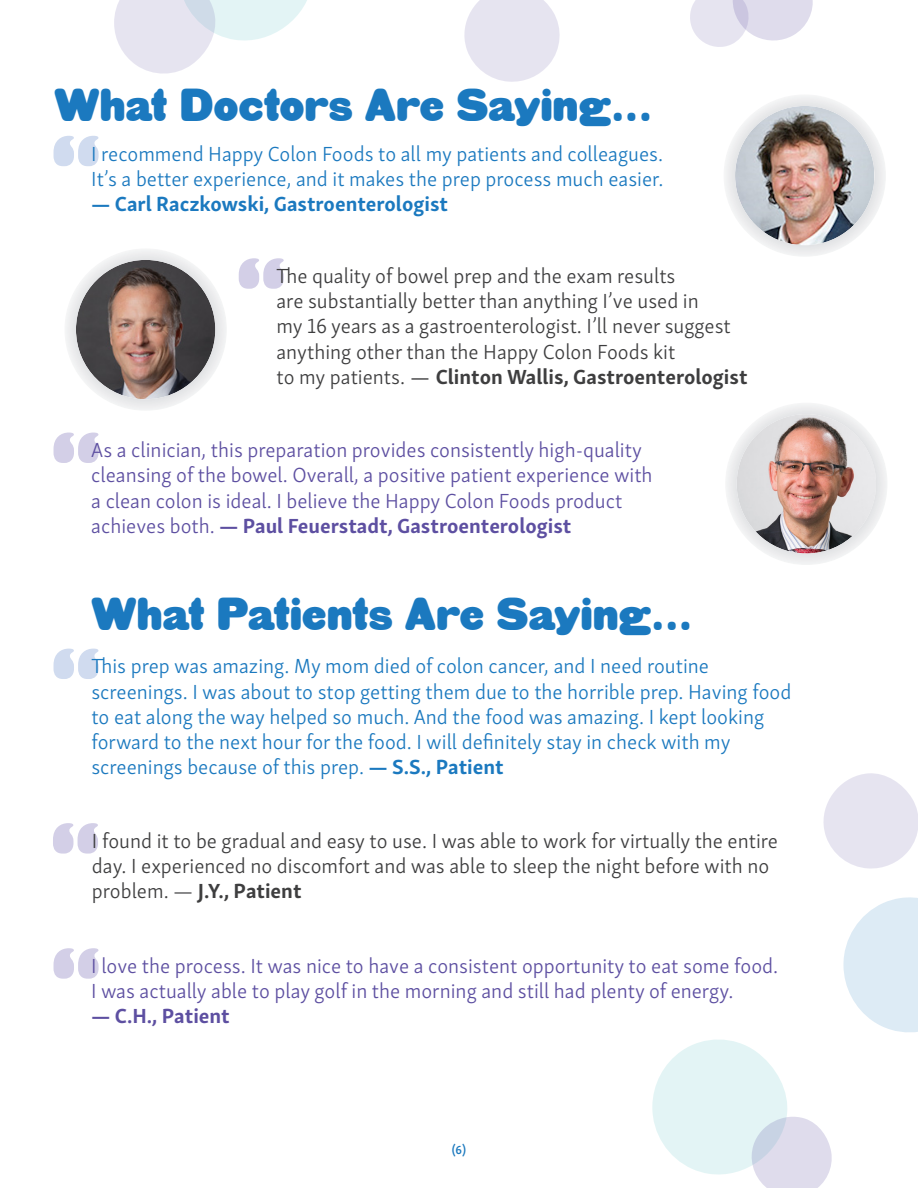
<style>
.page{position:relative;width:918px;height:1188px;background:#fff}
.page>*{position:absolute;margin:0;border:0;box-sizing:border-box;transform-origin:0 0}
.t1{font:117px "HWT Gothic Round";color:#d3cfe7}
.t2{font:117px "HWT Gothic Round";color:#d0dbef}
.t3{font:45px "HWT Gothic Round";letter-spacing:.01em;color:#1b79bf}
.t4{font:300 21px/25.2px "Skolar Sans Latn";color:#1b79bf}
.t5{font:300 21px/25.2px "Skolar Sans Latn";color:#3e3e3f}
.t6{font:300 21px/25.2px "Skolar Sans Latn";color:#5d4fa1}
.t7{font:700 21px "Skolar Sans Latn";color:#5d4fa1}
.t8{font:700 21px "Skolar Sans Latn";color:#3e3e3f}
.t9{font:700 21px "Skolar Sans Latn";color:#1b79bf}
.t10{font:600 12px "Skolar Sans Latn";color:#1d7abf}
.s1{font-weight:300}
.s2{font-weight:400}
.s3{font-weight:700}
</style>
<div class="page">
<svg style="left:464px;top:0;width:96px;height:82px"></svg>
<svg style="left:690px;top:0;width:123px;height:47px"></svg>
<svg style="left:114px;top:0;width:193px;height:74px"></svg>
<img style="left:76px;top:260px;width:139px;height:139px;border-radius:70px">
<div style="left:64px;top:248px;width:163px;height:163px;border:11px solid #fff;border-radius:50%"></div>
<img style="left:736px;top:106px;width:138px;height:139px">
<div style="left:724px;top:94px;width:162px;height:163px;border:11px solid #fff;border-radius:50%"></div>
<img style="left:737px;top:414px;width:139px;height:140px;border-radius:70px">
<div style="left:725px;top:403px;width:162px;height:162px;border:11px solid #fff;border-radius:50%"></div>
<svg style="left:652px;top:1039px;width:180px;height:149px"></svg>
<svg style="left:823px;top:773px;width:95px;height:96px"></svg>
<svg style="left:843px;top:897px;width:75px;height:136px"></svg>
<p class="t3" style="left:54px;top:80px;width:598px">What Doctors Are Saying...</p>
<p class="t2" style="left:49px;top:114px;width:54px">“</p>
<p class="t4" style="left:91px;top:139px;width:573px">I recommend Happy Colon Foods to all my patients and colleagues.</p>
<p class="t4" style="left:91px;top:164px;width:574px">It’s a better experience, and it makes the prep process much easier.</p>
<p class="t9" style="left:91px;top:187px;width:358px">— Carl Raczkowski, Gastroenterologist</p>
<p class="t1" style="left:234px;top:236px;width:54px">“</p>
<p class="t5" style="left:276px;top:262px;width:401px">The quality of bowel prep and the exam results</p>
<p class="t5" style="left:276px;top:287px;width:424px">are substantially better than anything I’ve used in</p>
<p class="t5" style="left:276px;top:312px;width:456px">my 16 years as a gastroenterologist. I’ll never suggest</p>
<p class="t5" style="left:276px;top:337px;width:400px">anything other than the Happy Colon Foods kit</p>
<p class="t8" style="left:276px;top:360px;width:473px"><span class="s1">to my patients.</span> <span class="s2">—</span> Clinton Wallis, Gastroenterologist</p>
<p class="t1" style="left:49px;top:410px;width:54px">“</p>
<p class="t6" style="left:91px;top:436px;width:563px">As a clinician, this preparation provides consistently high-quality cleansing of the bowel. Overall, a positive patient experience with</p>
<p class="t6" style="left:91px;top:486px;width:533px">a clean colon is ideal. I believe the Happy Colon Foods product</p>
<p class="t7" style="left:91px;top:509px;width:482px"><span class="s1">achieves both.</span> — Paul Feuerstadt, Gastroenterologist</p>
<p class="t3" style="left:91px;top:589px;width:601px">What Patients Are Saying...</p>
<p class="t2" style="left:49px;top:626px;width:54px">“</p>
<p class="t4" style="left:91px;top:652px;width:702px">This prep was amazing. My mom died of colon cancer, and I need routine screenings. I was about to stop getting them due to the horrible prep. Having food to eat along the way helped so much. And the food was amazing. I kept looking forward to the next hour for the food. I will definitely stay in check with my screenings because of this prep. <span class="s3">— S.S., Patient</span></p>
<p class="t1" style="left:48px;top:801px;width:54px">“</p>
<p class="t5" style="left:92px;top:827px;width:688px">I found it to be gradual and easy to use. I was able to work for virtually the entire day. I experienced no discomfort and was able to sleep the night before with no problem. — <span class="s3">J.Y., Patient</span></p>
<p class="t1" style="left:49px;top:926px;width:54px">“</p>
<p class="t6" style="left:91px;top:952px;width:688px">I love the process. It was nice to have a consistent opportunity to eat some food.<br>I was actually able to play golf in the morning and still had plenty of energy.</p>
<p class="t7" style="left:91px;top:999px;width:140px">— C.H., Patient</p>
<p class="t10" style="left:452px;top:1140px;width:16px">(6)</p>
</div>
